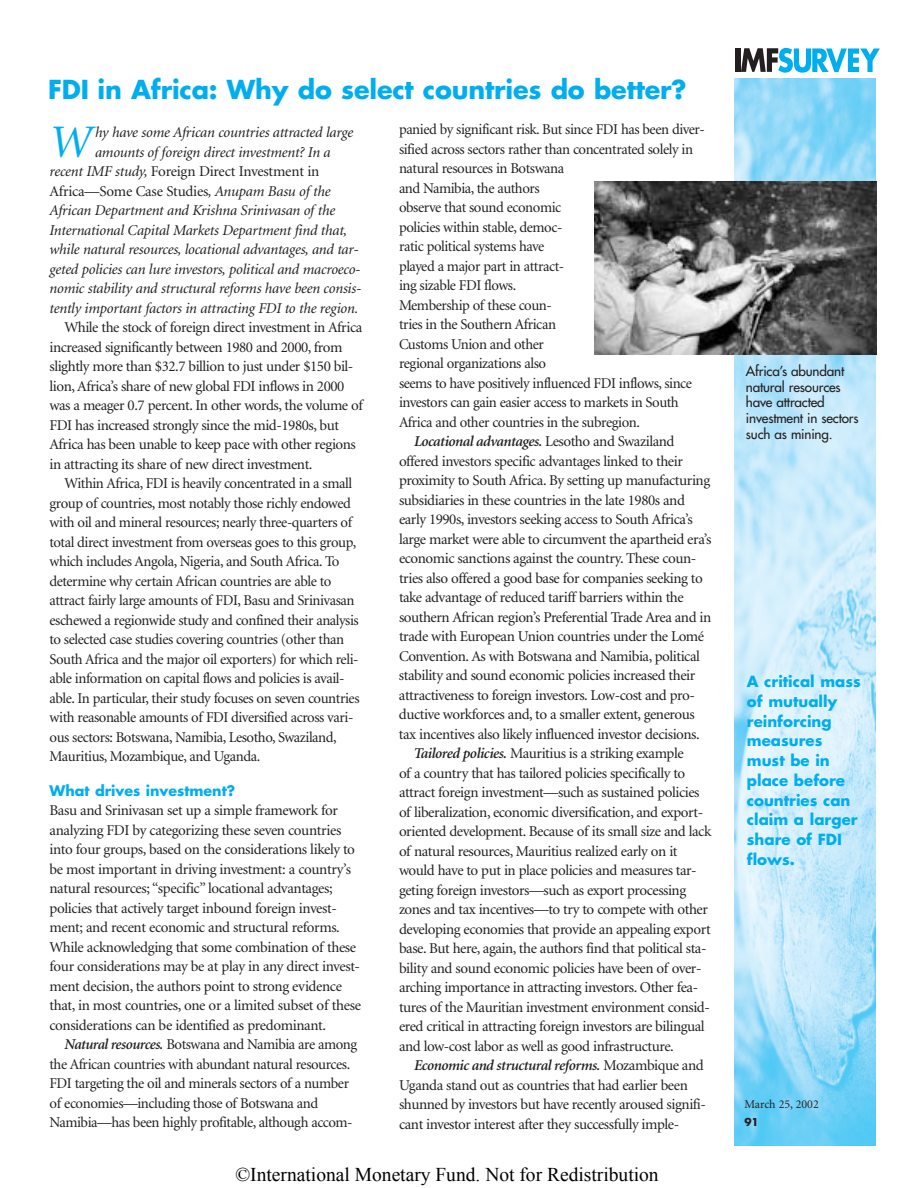
<style>
.page{position:relative;width:918px;height:1188px;background:#fff}
.page>*{position:absolute;margin:0;border:0;box-sizing:border-box;transform-origin:0 0}
.t1{font:italic 46.65px "Minion";color:#00aeef}
.t2{font:700 25.5px "Futura";letter-spacing:-.005em;color:#00aeef}
.t3{font:19.5px "Times New Roman";color:#000}
.t4{font:15px/19.5px "Minion";letter-spacing:-.03em;color:#231f20}
.t5{font:italic 15px "Minion";letter-spacing:-.015em;color:#231f20}
.t6{font:700 15px/19.6px "Futura";color:#00aeef}
.t7{font:italic 600 15px "Minion";letter-spacing:-.03em;color:#231f20}
.t8{font:700 14.25px "Futura";color:#00aeef}
.t9{font:13.5px/15.8px "Futura";letter-spacing:-.01em;color:#231f20}
.t10{font:12px "Minion";color:#231f20}
.t11{font:700 10.5px "Futura";color:#231f20}
.s1{font-style:italic}
.s2{font-weight:600;font-style:italic}
.s3{font-weight:400;font-style:normal}
</style>
<div class="page">
<div style="left:735px;top:48px;width:5px;height:24px;background:#231f20"></div>
<svg style="left:741px;top:48px;width:139px;height:25px"></svg>
<img style="left:734px;top:79px;width:142px;height:1067px">
<img style="left:595px;top:181px;width:281px;height:174px">
<h2 class="t2" style="left:48px;top:78px;width:640px">FDI in Africa: Why do select countries do better?</h2>
<h1 class="t1" style="left:50px;top:124px;width:44px">W</h1>
<p class="t5" style="left:95px;top:127px;width:260px">hy have some African countries attracted large</p>
<p class="t5" style="left:95px;top:146px;width:237px">amounts of foreign direct investment? In a</p>
<p class="t4" style="left:50px;top:163px;width:271px"><span class="s1">recent IMF study,</span> Foreign Direct Investment in</p>
<p class="t4" style="left:50px;top:183px;width:283px">Africa—Some Case Studies<span class="s1">, Anupam Basu of the</span></p>
<p class="t5" style="left:50px;top:205px;width:287px">African Department and Krishna Srinivasan of the</p>
<p class="t5" style="left:50px;top:224px;width:299px">International Capital Markets Department find that,</p>
<p class="t5" style="left:50px;top:244px;width:311px">while natural resources, locational advantages, and tar-</p>
<p class="t5" style="left:50px;top:263px;width:313px">geted policies can lure investors, political and macroeco-</p>
<p class="t5" style="left:50px;top:283px;width:314px">nomic stability and structural reforms have been consis-</p>
<p class="t5" style="left:50px;top:302px;width:310px">tently important factors in attracting FDI to the region.</p>
<p class="t4" style="left:50px;top:319px;width:315px;text-indent:15px">While the stock of foreign direct investment in Africa increased significantly between 1980 and 2000, from slightly more than $32.7 billion to just under $150 bil&shy;lion, Africa’s share of new global FDI inflows in 2000 was a meager 0.7 percent. In other words, the volume of FDI has increased strongly since the mid-1980s, but Africa has been unable to keep pace with other regions in attracting its share of new direct investment.</p>
<p class="t4" style="left:50px;top:475px;width:312px;text-indent:15px">Within Africa, FDI is heavily concentrated in a small group of countries, most notably those richly endowed with oil and mineral resources; nearly three-quarters of total direct investment from overseas goes to this group, which includes Angola, Nigeria, and South Africa. To determine why certain African countries are able to attract fairly large amounts of FDI, Basu and Srinivasan eschewed a regionwide study and confined their analysis to selected case studies covering countries (other than South Africa and the major oil exporters) for which reli&shy;able information on capital flows and policies is avail&shy;able. In particular, their study focuses on seven countries with reasonable amounts of FDI diversified across vari&shy;ous sectors: Botswana, Namibia, Lesotho, Swaziland, Mauritius, Mozambique, and Uganda.</p>
<p class="t8" style="left:50px;top:784px;width:187px">What drives investment?</p>
<p class="t4" style="left:50px;top:802px;width:313px">Basu and Srinivasan set up a simple framework for analyzing FDI by categorizing these seven countries into four groups, based on the considerations likely to be most important in driving investment: a country’s natural resources; “specific” locational advantages; policies that actively target inbound foreign invest&shy;ment; and recent economic and structural reforms.<br>While acknowledging that some combination of these four considerations may be at play in any direct invest&shy;ment decision, the authors point to strong evidence that, in most countries, one or a limited subset of these considerations can be identified as predominant.</p>
<p class="t4" style="left:50px;top:1036px;width:309px;text-indent:15px"><span class="s2">Natural resources.</span> Botswana and Namibia are among the African countries with abundant natural resources.<br>FDI targeting the oil and minerals sectors of a number of economies—including those of Botswana and Namibia—has been highly profitable, although accom-</p>
<p class="t4" style="left:399px;top:121px;width:307px">panied by significant risk. But since FDI has been diver-</p>
<p class="t4" style="left:399px;top:141px;width:296px">sified across sectors rather than concentrated solely in</p>
<p class="t4" style="left:399px;top:160px;width:167px">natural resources in Botswana</p>
<p class="t4" style="left:399px;top:180px;width:142px">and Namibia, the authors</p>
<p class="t4" style="left:399px;top:199px;width:164px">observe that sound economic</p>
<p class="t4" style="left:399px;top:219px;width:165px">policies within stable, democ-</p>
<p class="t4" style="left:399px;top:238px;width:147px">ratic political systems have</p>
<p class="t4" style="left:399px;top:258px;width:167px">played a major part in attract-</p>
<p class="t4" style="left:399px;top:277px;width:119px">ing sizable FDI flows.</p>
<p class="t4" style="left:399px;top:297px;width:154px">Membership of these coun-</p>
<p class="t4" style="left:399px;top:316px;width:159px">tries in the Southern African</p>
<p class="t4" style="left:399px;top:336px;width:146px">Customs Union and other</p>
<p class="t4" style="left:399px;top:355px;width:149px">regional organizations also</p>
<p class="t4" style="left:399px;top:375px;width:295px">seems to have positively influenced FDI inflows, since</p>
<p class="t4" style="left:399px;top:394px;width:281px">investors can gain easier access to markets in South</p>
<p class="t4" style="left:399px;top:414px;width:242px">Africa and other countries in the subregion.</p>
<p class="t7" style="left:414px;top:436px;width:262px">Locational advantages. <span class="s3">Lesotho and Swaziland</span></p>
<p class="t4" style="left:399px;top:453px;width:285px">offered investors specific advantages linked to their</p>
<p class="t4" style="left:399px;top:472px;width:313px">proximity to South Africa. By setting up manufacturing</p>
<p class="t4" style="left:399px;top:492px;width:287px">subsidiaries in these countries in the late 1980s and</p>
<p class="t4" style="left:399px;top:511px;width:295px">early 1990s, investors seeking access to South Africa’s</p>
<p class="t4" style="left:399px;top:531px;width:314px">large market were able to circumvent the apartheid era’s</p>
<p class="t4" style="left:399px;top:550px;width:299px">economic sanctions against the country. These coun-</p>
<p class="t4" style="left:399px;top:570px;width:305px">tries also offered a good base for companies seeking to</p>
<p class="t4" style="left:399px;top:589px;width:286px">take advantage of reduced tariff barriers within the</p>
<p class="t4" style="left:399px;top:609px;width:314px">southern African region’s Preferential Trade Area and in</p>
<p class="t4" style="left:399px;top:628px;width:307px">trade with European Union countries under the Lomé</p>
<p class="t4" style="left:399px;top:648px;width:303px">Convention. As with Botswana and Namibia, political</p>
<p class="t4" style="left:399px;top:667px;width:298px">stability and sound economic policies increased their</p>
<p class="t4" style="left:399px;top:687px;width:297px">attractiveness to foreign investors. Low-cost and pro-</p>
<p class="t4" style="left:399px;top:706px;width:297px">ductive workforces and, to a smaller extent, generous</p>
<p class="t4" style="left:399px;top:726px;width:302px">tax incentives also likely influenced investor decisions.</p>
<p class="t4" style="left:414px;top:745px;width:271px"><span class="s2">Tailored policies.</span> Mauritius is a striking example</p>
<p class="t4" style="left:399px;top:765px;width:288px">of a country that has tailored policies specifically to</p>
<p class="t4" style="left:399px;top:784px;width:302px">attract foreign investment—such as sustained policies</p>
<p class="t4" style="left:399px;top:804px;width:306px">of liberalization, economic diversification, and export-</p>
<p class="t4" style="left:399px;top:823px;width:314px">oriented development. Because of its small size and lack</p>
<p class="t4" style="left:399px;top:843px;width:280px">of natural resources, Mauritius realized early on it</p>
<p class="t4" style="left:399px;top:862px;width:299px">would have to put in place policies and measures tar-</p>
<p class="t4" style="left:399px;top:882px;width:289px">geting foreign investors—such as export processing</p>
<p class="t4" style="left:399px;top:901px;width:310px">zones and tax incentives—to try to compete with other</p>
<p class="t4" style="left:399px;top:921px;width:313px">developing economies that provide an appealing export</p>
<p class="t4" style="left:399px;top:940px;width:309px">base. But here, again, the authors find that political sta-</p>
<p class="t4" style="left:399px;top:960px;width:304px">bility and sound economic policies have been of over-</p>
<p class="t4" style="left:399px;top:979px;width:301px">arching importance in attracting investors. Other fea-</p>
<p class="t4" style="left:399px;top:999px;width:312px">tures of the Mauritian investment environment consid-</p>
<p class="t4" style="left:399px;top:1018px;width:307px">ered critical in attracting foreign investors are bilingual</p>
<p class="t4" style="left:399px;top:1038px;width:276px">and low-cost labor as well as good infrastructure.</p>
<p class="t7" style="left:414px;top:1060px;width:291px">Economic and structural reforms. <span class="s3">Mozambique and</span></p>
<p class="t4" style="left:399px;top:1077px;width:290px">Uganda stand out as countries that had earlier been</p>
<p class="t4" style="left:399px;top:1096px;width:308px">shunned by investors but have recently aroused signifi-</p>
<p class="t4" style="left:399px;top:1116px;width:282px">cant investor interest after they successfully imple-</p>
<h3 class="t3" style="left:236px;top:1161px;width:425px">©International Monetary Fund. Not for Redistribution</h3>
<p class="t9" style="left:746px;top:364px;width:114px">Africa’s abundant natural resources have attracted investment in sectors such as mining.</p>
<p class="t6" style="left:747px;top:673px;width:115px">A critical mass of mutually reinforcing measures must be in place before countries can claim a larger share of FDI flows.</p>
<p class="t10" style="left:744px;top:1099px;width:76px">March 25, 2002</p>
<p class="t11" style="left:744px;top:1117px;width:16px">91</p>
</div>
